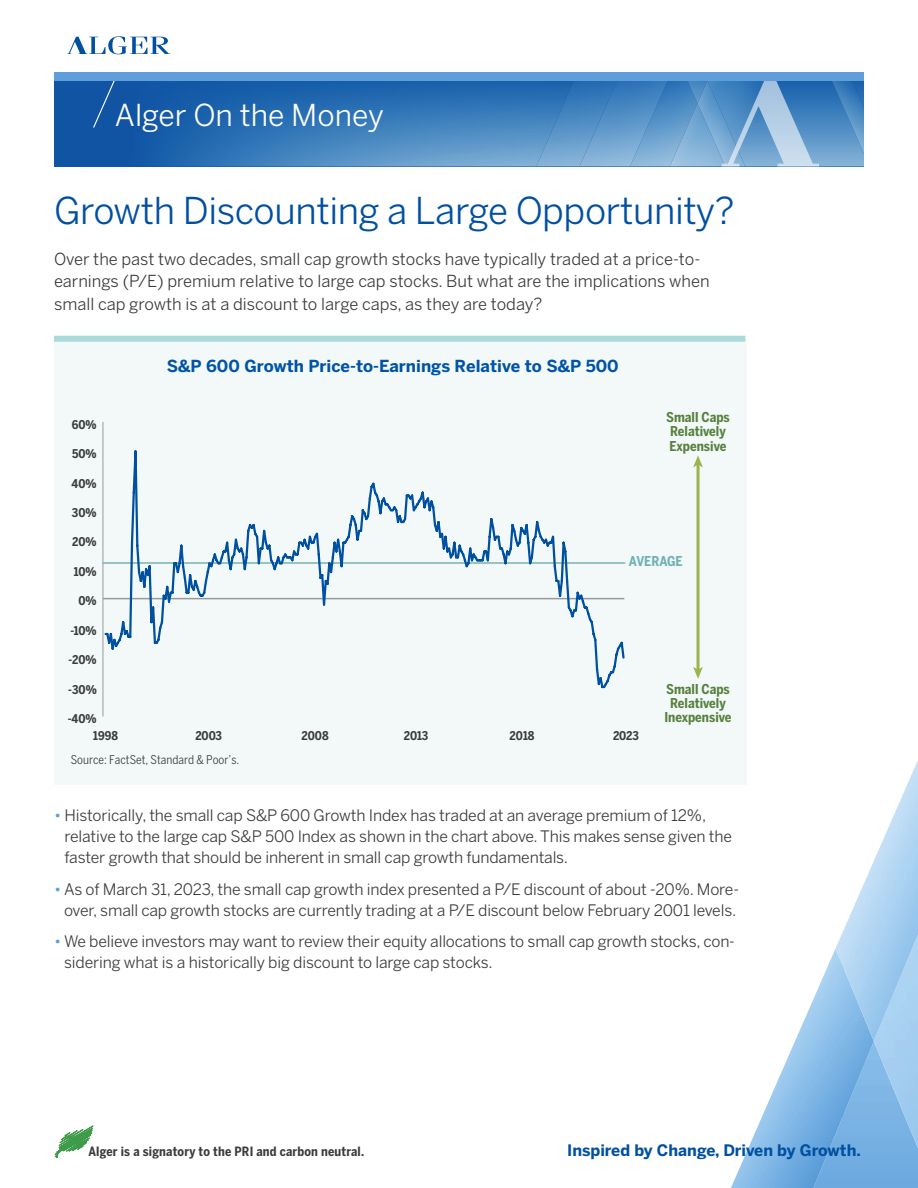
<style>
.page{position:relative;width:918px;height:1188px;background:#fff}
.page>*{position:absolute;margin:0;border:0;box-sizing:border-box;transform-origin:0 0}
.Fund_Name_-_Masthead{font:36.75px "Benton Sans";letter-spacing:-.01em;color:#0050a1}
.t1{font:30px "Benton Sans";color:#fff}
.Subhead{font:16.5px/22.5px "Benton Sans";color:#3c3c3e}
.t2{font:700 16.5px "Benton Sans";color:#0053a6}
.Subhead-2{font:15.75px/21px "Benton Sans";letter-spacing:-.01em;color:#3c3c3e}
.t3{font:700 15.75px "Benton Sans";color:#0050a1}
.t4{font:700 13.5px/14.2px "Benton Sans Cond";color:#57813e}
.t5{font:700 13.5px "Benton Sans Cond";color:#70b1b2}
.t6{font:700 12.75px "Benton Sans Cond";letter-spacing:.01em;color:#3c3c3e}
.t7{font:700 12px "Benton Sans Cond";color:#3c3c3e}
.t8{font:12px "Benton Sans Cond";color:#3c3c3e}
.s1{color:#5e9ed9}
</style>
<div class="page">
<img style="left:779px;top:948px;width:64px;height:240px">
<img style="left:731px;top:1134px;width:48px;height:54px">
<img style="left:754px;top:1078px;width:25px;height:56px">
<img style="left:842px;top:1041px;width:32px;height:77px">
<img style="left:874px;top:1041px;width:44px;height:147px">
<img style="left:836px;top:760px;width:82px;height:281px">
<div style="left:54px;top:81px;width:16px;height:86px;background:#1054a4"></div>
<img style="left:70px;top:81px;width:794px;height:86px">
<img style="left:536px;top:81px;width:44px;height:85px">
<img style="left:580px;top:81px;width:88px;height:85px">
<img style="left:670px;top:81px;width:52px;height:85px">
<img style="left:688px;top:81px;width:19px;height:22px">
<img style="left:832px;top:81px;width:32px;height:73px">
<svg style="left:722px;top:81px;width:97px;height:86px;background:#72a2ce"></svg>
<svg style="left:68px;top:36px;width:102px;height:18px"></svg>
<svg style="left:93px;top:81px;width:22px;height:47px"></svg>
<div style="left:54px;top:72px;width:810px;height:9px;background:#5e9ed9"></div>
<svg style="left:54px;top:1125px;width:40px;height:34px"></svg>
<div style="left:54px;top:339px;width:693px;height:446px;background:#f2f9f8"></div>
<div style="left:54px;top:336px;width:691px;height:6px;background:#aadbda"></div>
<hr style="left:103px;top:422px;width:1px;height:294px;background:#97999c">
<svg style="left:103px;top:444px;width:600px;height:207px"></svg>
<svg style="left:103px;top:516px;width:523px;height:174px"></svg>
<hr style="left:697px;top:464px;width:3px;height:206px;background:#a0b14e">
<svg style="left:693px;top:667px;width:10px;height:12px"></svg>
<svg style="left:693px;top:455px;width:10px;height:12px"></svg>
<h2 class="t1" style="left:115px;top:97px;width:271px">Alger On the Money</h2>
<p class="Fund_Name_-_Masthead" style="left:54px;top:189px;width:682px">Growth Discounting a Large Opportunity?</p>
<p class="Subhead" style="left:54px;top:248px;width:657px">Over the past two decades, small cap growth stocks have typically traded at a price-to&shy;earnings (P/E) premium relative to large cap stocks. But what are the implications when small cap growth is at a discount to large caps, as they are today?</p>
<p class="t7" style="left:72px;top:417px;width:26px">60%</p>
<p class="t7" style="left:72px;top:447px;width:26px">50%</p>
<p class="t7" style="left:72px;top:476px;width:27px">40%</p>
<p class="t7" style="left:72px;top:506px;width:26px">30%</p>
<p class="t7" style="left:72px;top:535px;width:26px">20%</p>
<p class="t7" style="left:74px;top:564px;width:24px">10%</p>
<p class="t7" style="left:78px;top:594px;width:20px">0%</p>
<p class="t7" style="left:70px;top:623px;width:28px">-10%</p>
<p class="t7" style="left:68px;top:653px;width:30px">-20%</p>
<p class="t7" style="left:68px;top:682px;width:30px">-30%</p>
<p class="t7" style="left:68px;top:712px;width:30px">-40%</p>
<p class="t2" style="left:167px;top:356px;width:453px">S&amp;P 600 Growth Price-to-Earnings Relative to S&amp;P 500</p>
<p class="t4" style="left:666px;top:410px;width:65px">Small Caps<br>Relatively<br>Expensive</p>
<p class="t5" style="left:629px;top:553px;width:55px">AVERAGE</p>
<p class="t4" style="left:664px;top:682px;width:69px;text-align:center">Small Caps<br>Relatively<br>Inexpensive</p>
<p class="t7" style="left:93px;top:729px;width:26px">1998</p>
<p class="t7" style="left:195px;top:729px;width:28px">2003</p>
<p class="t7" style="left:301px;top:729px;width:29px">2008</p>
<p class="t7" style="left:404px;top:729px;width:26px">2013</p>
<p class="t7" style="left:510px;top:729px;width:26px">2018</p>
<p class="t7" style="left:613px;top:729px;width:28px">2023</p>
<p class="t8" style="left:71px;top:752px;width:170px">Source: FactSet, Standard &amp; Poor’s.</p>
<p class="t7" style="left:100px;top:806px;width:26px">1998</p>
<p class="t7" style="left:172px;top:806px;width:414px">2002y 2004Y 2006y 2008y 2010y 2012y 2014y 2016y 2018y 2020y</p>
<p class="t7" style="left:618px;top:806px;width:34px">2023Y</p>
<p class="Subhead-2" style="left:65px;top:805px;width:669px;text-indent:-11px"><span class="s1">•</span> Historically, the small cap S&amp;P 600 Growth Index has traded at an average premium of 12%, relative to the large cap S&amp;P 500 Index as shown in the chart above. This makes sense given the faster growth that should be inherent in small cap growth fundamentals.</p>
<p class="Subhead-2" style="left:54px;top:878px;width:686px;text-align:center"><span class="s1">•</span> As of March 31, 2023, the small cap growth index presented a P/E discount of about -20%. More&shy;over, small cap growth stocks are currently trading at a P/E discount below February 2001 levels.</p>
<p class="Subhead-2" style="left:64px;top:931px;width:672px;text-indent:-10px"><span class="s1">•</span> We believe investors may want to review their equity allocations to small cap growth stocks, con&shy;sidering what is a historically big discount to large cap stocks.</p>
<p class="t6" style="left:88px;top:1144px;width:277px">Alger is a signatory to the PRI and carbon neutral.</p>
<p class="t3" style="left:567px;top:1141px;width:295px">Inspired by Change, Driven by Growth.</p>
</div>
